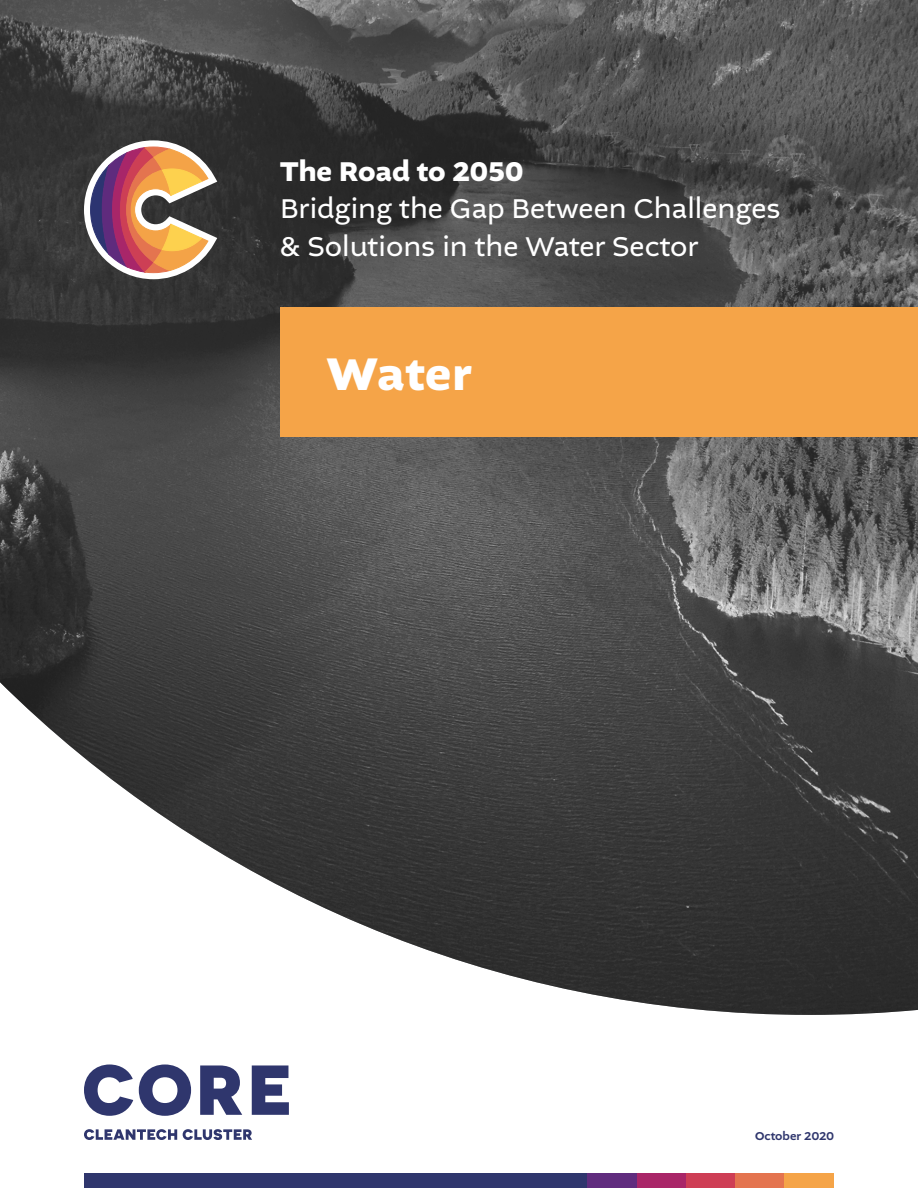
<style>
.page{position:relative;width:918px;height:1188px;background:#fff}
.page>*{position:absolute;margin:0;border:0;box-sizing:border-box;transform-origin:0 0}
.Section_Header{font:700 48px "Altivo";letter-spacing:.01em;color:#fff}
.Section_Header-2{font:28.5px/37.5px "Altivo";color:#fff}
.t1{font:500 12px "Altivo";color:#2f366d}
.s1{font-weight:700}
</style>
<div class="page">
<img style="left:0;top:0;width:918px;height:1015px">
<div style="left:84px;top:1174px;width:504px;height:14px;background:#2f366d"></div>
<div style="left:588px;top:1174px;width:49px;height:14px;background:#602c7e"></div>
<div style="left:637px;top:1174px;width:49px;height:14px;background:#a92668"></div>
<div style="left:686px;top:1174px;width:49px;height:14px;background:#ce3e55"></div>
<div style="left:735px;top:1174px;width:50px;height:14px;background:#e4744f"></div>
<div style="left:785px;top:1174px;width:49px;height:14px;background:#f5a448"></div>
<svg style="left:84px;top:1129px;width:93px;height:11px"></svg>
<svg style="left:183px;top:1129px;width:69px;height:11px"></svg>
<svg style="left:84px;top:1065px;width:49px;height:51px"></svg>
<svg style="left:139px;top:1065px;width:52px;height:51px"></svg>
<svg style="left:200px;top:1065px;width:42px;height:50px"></svg>
<svg style="left:252px;top:1065px;width:37px;height:50px"></svg>
<svg style="left:84px;top:140px;width:133px;height:139px"></svg>
<div style="left:280px;top:307px;width:638px;height:129px;background:#f5a448"></div>
<p class="Section_Header-2" style="left:280px;top:153px;width:502px"><span class="s1">The Road to 2050<br></span>Bridging the Gap Between Challenges &amp; Solutions in the Water Sector</p>
<p class="Section_Header" style="left:327px;top:342px;width:147px">Water</p>
<p class="t1" style="left:755px;top:1128px;width:80px">October 2020</p>
</div>
